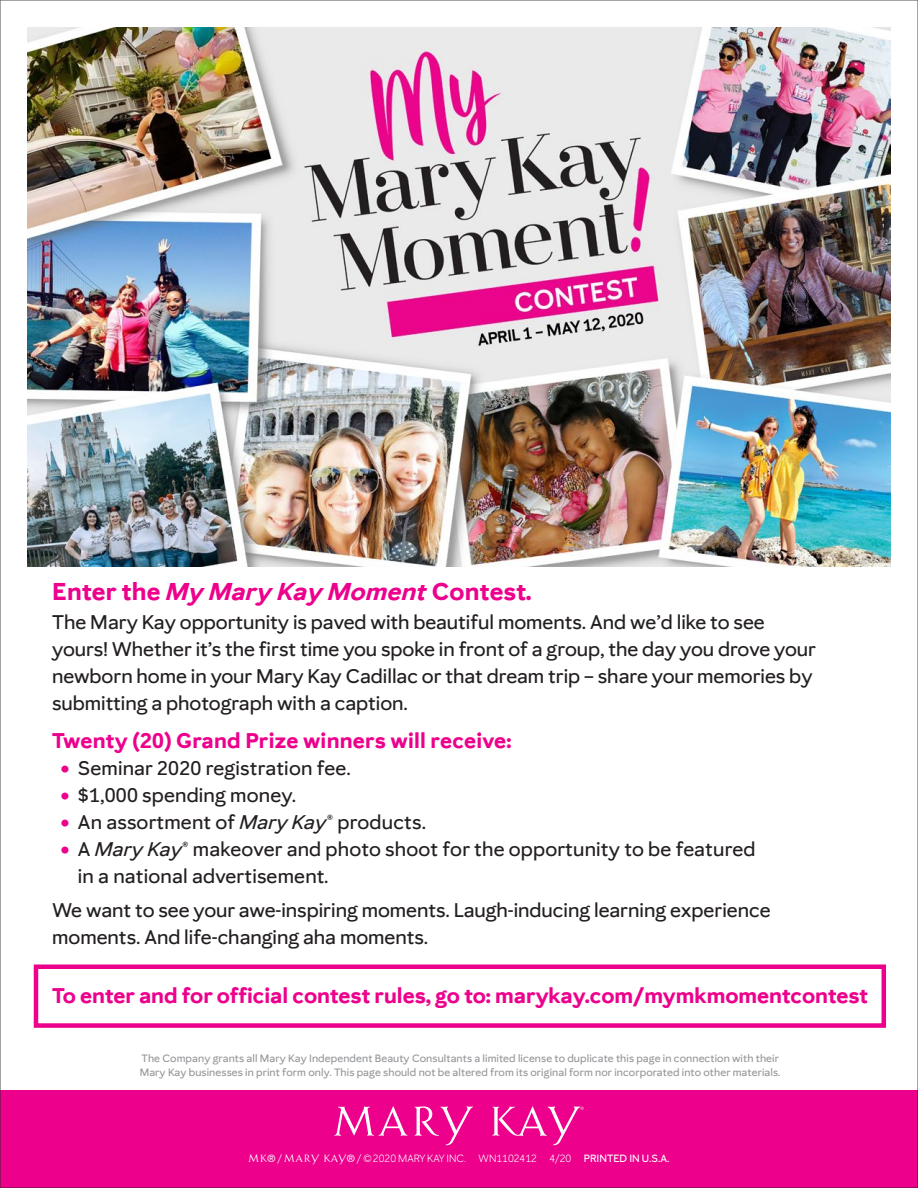
<style>
.page{position:relative;width:918px;height:1188px;background:#fff}
.page>*{position:absolute;margin:0;border:0;box-sizing:border-box;transform-origin:0 0}
.Main_Copy{font:700 24px "Mary Kay Sans";letter-spacing:.01em;color:#ec008c}
.Main_Copy-2{font:700 21px "Mary Kay Sans";color:#ec008c}
.Main_Copy-3{font:500 19.5px/27px "Mary Kay Sans";color:#231f20}
.Main_Copy-4{font:500 10.5px/13.5px "Mary Kay Sans";letter-spacing:.01em;color:#95979a}
.t1{font:10.35px "Mary Kay Sans";color:#fff}
.s1{font-style:italic}
.s2{color:#ec008c}
.s3{font-weight:500}
</style>
<div class="page">
<div style="left:0;top:1091px;width:918px;height:97px;background:#ec008c"></div>
<img style="left:27px;top:27px;width:864px;height:540px">
<svg style="left:334px;top:1106px;width:74px;height:30px"></svg>
<svg style="left:414px;top:1106px;width:59px;height:39px"></svg>
<svg style="left:492px;top:1106px;width:92px;height:39px"></svg>
<div style="left:34px;top:964px;width:852px;height:64px;border:4px solid #ec008c"></div>
<p class="Main_Copy" style="left:52px;top:577px;width:481px">Enter the <span class="s1">My Mary Kay Moment</span> Contest.</p>
<p class="Main_Copy-3" style="left:52px;top:608px;width:765px">The Mary Kay opportunity is paved with beautiful moments. And we’d like to see yours! Whether it’s the first time you spoke in front of a group, the day you drove your newborn home in your Mary Kay Cadillac or that dream trip – share your memories by submitting a photograph with a caption.</p>
<p class="Main_Copy-2" style="left:52px;top:728px;width:461px">Twenty (20) Grand Prize winners will receive:</p>
<p class="Main_Copy-3" style="left:60px;top:754px;width:292px"><span class="s2">•</span> Seminar 2020 registration fee.</p>
<p class="Main_Copy-3" style="left:60px;top:781px;width:237px"><span class="s2">•</span> $1,000 spending money.</p>
<p class="Main_Copy-3" style="left:60px;top:808px;width:367px"><span class="s2">•</span> An assortment of <span class="s1">Mary Kay</span>® products.</p>
<p class="Main_Copy-3" style="left:78px;top:835px;width:679px;text-indent:-18px"><span class="s2">•</span> A <span class="s1">Mary Kay</span>® makeover and photo shoot for the opportunity to be featured in a national advertisement.</p>
<p class="Main_Copy-3" style="left:52px;top:896px;width:720px">We want to see your awe-inspiring moments. Laugh-inducing learning experience moments. And life-changing aha moments.</p>
<p class="Main_Copy-2" style="left:52px;top:983px;width:818px">To enter and for official contest rules, go to: marykay.com/mymkmomentcontest</p>
<p class="Main_Copy-4" style="left:140px;top:1051px;width:642px">The Company grants all Mary Kay Independent Beauty Consultants a limited license to duplicate this page in connection with their<br>Mary Kay businesses in print form only. This page should not be altered from its original form nor incorporated into other materials.</p>
<p class="t1" style="left:248px;top:1152px;width:423px">π / µ / ©2020 MARY KAY INC. WN1102412 4/20 <span class="s3">PRINTED IN U.S.A.</span></p>
</div>
